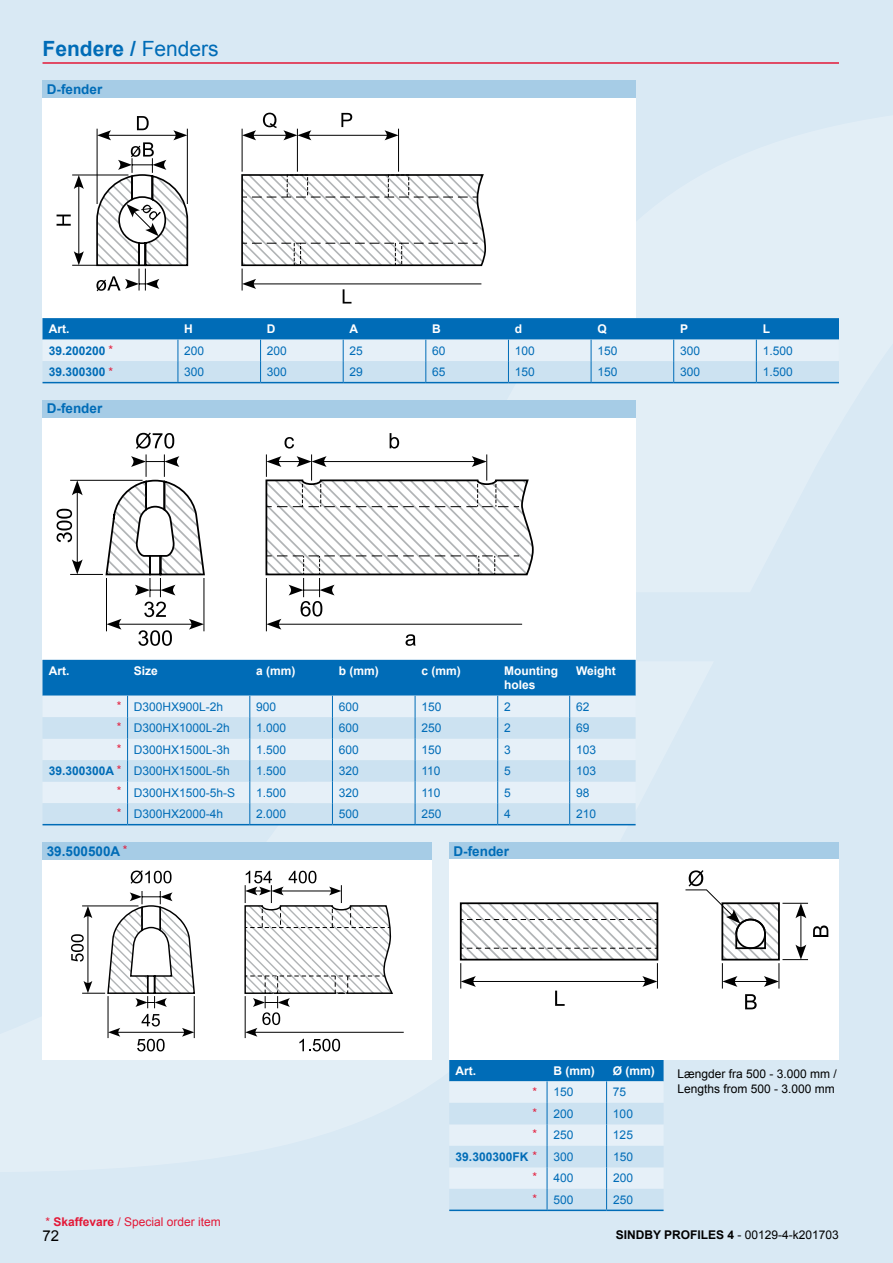
<style>
.page{position:relative;width:893px;height:1263px;background:#d9e9f4}
.page>*{position:absolute;margin:0;border:0;box-sizing:border-box;transform-origin:0 0}
.t1{font:700 21px "Arial";color:#006cb7}
.t2{font:15px "Arial";color:#000}
.t3{font:700 13.5px "Arial";color:#006cb7}
.t4{font:12px "Arial";color:#006cb7}
.t5{font:12px/14.4px "Arial";color:#000}
.t6{font:700 12px/14.4px "Arial";color:#fff}
.t7{font:12px/21.3px "Arial";color:#e31837;text-align:justify}
.t8{font:700 12px "Arial";color:#006cb7}
.s1{font-weight:400}
.s2{font-weight:400;color:#e31837}
.s3{font-weight:700}
</style>
<div class="page">
<hr style="left:43px;top:62px;width:796px;height:2px;background:#e31837">
<div style="left:43px;top:98px;width:593px;height:220px;background:#fff"></div>
<hr style="left:247px;top:135px;width:46px;height:1px;background:#000">
<hr style="left:242px;top:129px;width:1px;height:43px;background:#000">
<hr style="left:297px;top:129px;width:1px;height:43px;background:#000">
<svg style="left:242px;top:130px;width:14px;height:10px"></svg>
<hr style="left:302px;top:135px;width:92px;height:1px;background:#000">
<hr style="left:398px;top:129px;width:1px;height:43px;background:#000">
<svg style="left:384px;top:130px;width:14px;height:10px"></svg>
<svg style="left:283px;top:130px;width:28px;height:10px"></svg>
<svg style="left:57px;top:116px;width:132px;height:175px"></svg>
<svg style="left:263px;top:113px;width:14px;height:15px"></svg>
<svg style="left:341px;top:113px;width:11px;height:14px"></svg>
<svg style="left:241px;top:174px;width:245px;height:129px"></svg>
<div style="left:43px;top:417px;width:593px;height:243px;background:#fff"></div>
<hr style="left:77px;top:485px;width:1px;height:84px;background:#000">
<hr style="left:70px;top:574px;width:33px;height:1px;background:#000">
<hr style="left:70px;top:480px;width:73px;height:1px;background:#000">
<svg style="left:72px;top:480px;width:11px;height:15px"></svg>
<svg style="left:72px;top:559px;width:11px;height:15px"></svg>
<svg style="left:266px;top:433px;width:267px;height:213px"></svg>
<svg style="left:104px;top:432px;width:101px;height:214px"></svg>
<svg style="left:57px;top:509px;width:15px;height:33px"></svg>
<svg style="left:43px;top:318px;width:796px;height:65px"></svg>
<hr style="left:43px;top:824px;width:85px;height:1px;background:#006cb7">
<hr style="left:128px;top:824px;width:122px;height:1px;background:#006cb7">
<hr style="left:250px;top:824px;width:82px;height:1px;background:#006cb7">
<hr style="left:332px;top:824px;width:83px;height:1px;background:#006cb7">
<hr style="left:415px;top:824px;width:83px;height:1px;background:#006cb7">
<hr style="left:498px;top:824px;width:72px;height:1px;background:#006cb7">
<hr style="left:570px;top:824px;width:66px;height:1px;background:#006cb7">
<svg style="left:43px;top:660px;width:593px;height:164px"></svg>
<div style="left:43px;top:859px;width:389px;height:201px;background:#fff"></div>
<hr style="left:112px;top:1032px;width:78px;height:1px;background:#000">
<hr style="left:194px;top:996px;width:1px;height:42px;background:#000">
<hr style="left:108px;top:996px;width:1px;height:42px;background:#000">
<svg style="left:108px;top:1028px;width:12px;height:9px"></svg>
<svg style="left:182px;top:1028px;width:12px;height:9px"></svg>
<hr style="left:249px;top:1032px;width:155px;height:1px;background:#000">
<svg style="left:131px;top:870px;width:41px;height:14px"></svg>
<svg style="left:137px;top:1039px;width:28px;height:12px"></svg>
<svg style="left:142px;top:1014px;width:18px;height:12px"></svg>
<svg style="left:71px;top:891px;width:124px;height:117px"></svg>
<svg style="left:244px;top:871px;width:150px;height:180px"></svg>
<div style="left:43px;top:842px;width:389px;height:17px;background:#a6cce6"></div>
<div style="left:449px;top:842px;width:390px;height:17px;background:#a6cce6"></div>
<div style="left:43px;top:400px;width:593px;height:17px;background:#a6cce6"></div>
<div style="left:43px;top:81px;width:593px;height:17px;background:#a6cce6"></div>
<hr style="left:449px;top:1209px;width:98px;height:2px;background:#006cb7">
<hr style="left:547px;top:1209px;width:60px;height:2px;background:#006cb7">
<hr style="left:607px;top:1209px;width:57px;height:2px;background:#006cb7">
<svg style="left:449px;top:1060px;width:215px;height:150px"></svg>
<div style="left:449px;top:859px;width:390px;height:201px;background:#fff"></div>
<svg style="left:460px;top:870px;width:368px;height:139px"></svg>
<h1 class="t1" style="left:43px;top:35px;width:178px">Fendere / <span class="s1">Fenders</span></h1>
<p class="t3" style="left:47px;top:80px;width:57px">D-fender</p>
<p class="t6" style="left:49px;top:322px;width:22px">Art.</p>
<p class="t6" style="left:184px;top:322px;width:10px">H</p>
<p class="t6" style="left:267px;top:322px;width:10px">D</p>
<p class="t6" style="left:350px;top:322px;width:10px">A</p>
<p class="t6" style="left:432px;top:322px;width:10px">B</p>
<p class="t6" style="left:515px;top:322px;width:9px">d</p>
<p class="t6" style="left:597px;top:322px;width:11px">Q</p>
<p class="t6" style="left:680px;top:322px;width:10px">P</p>
<p class="t6" style="left:763px;top:322px;width:9px">L</p>
<p class="t8" style="left:49px;top:342px;width:66px">39.200200 <span class="s2">*</span></p>
<p class="t4" style="left:184px;top:343px;width:22px">200</p>
<p class="t4" style="left:267px;top:343px;width:22px">200</p>
<p class="t4" style="left:350px;top:343px;width:15px">25</p>
<p class="t4" style="left:432px;top:343px;width:15px">60</p>
<p class="t4" style="left:515px;top:343px;width:22px">100</p>
<p class="t4" style="left:597px;top:343px;width:22px">150</p>
<p class="t4" style="left:680px;top:343px;width:22px">300</p>
<p class="t4" style="left:763px;top:343px;width:32px">1.500</p>
<p class="t8" style="left:49px;top:364px;width:66px">39.300300 <span class="s2">*</span></p>
<p class="t4" style="left:184px;top:364px;width:22px">300</p>
<p class="t4" style="left:267px;top:364px;width:22px">300</p>
<p class="t4" style="left:349px;top:364px;width:15px">29</p>
<p class="t4" style="left:432px;top:364px;width:15px">65</p>
<p class="t4" style="left:515px;top:364px;width:22px">150</p>
<p class="t4" style="left:597px;top:364px;width:22px">150</p>
<p class="t4" style="left:680px;top:364px;width:22px">300</p>
<p class="t4" style="left:763px;top:364px;width:32px">1.500</p>
<p class="t3" style="left:47px;top:400px;width:57px">D-fender</p>
<p class="t6" style="left:49px;top:664px;width:22px">Art.</p>
<p class="t6" style="left:134px;top:664px;width:26px">Size</p>
<p class="t6" style="left:256px;top:664px;width:41px">a (mm)</p>
<p class="t6" style="left:339px;top:664px;width:41px">b (mm)</p>
<p class="t6" style="left:421px;top:664px;width:41px">c (mm)</p>
<p class="t6" style="left:504px;top:664px;width:55px">Mounting holes</p>
<p class="t6" style="left:576px;top:664px;width:41px">Weight</p>
<p class="t4" style="left:134px;top:699px;width:91px">D300HX900L-2h</p>
<p class="t4" style="left:256px;top:699px;width:22px">900</p>
<p class="t4" style="left:339px;top:699px;width:22px">600</p>
<p class="t4" style="left:421px;top:699px;width:22px">150</p>
<p class="t4" style="left:504px;top:699px;width:8px">2</p>
<p class="t4" style="left:576px;top:699px;width:15px">62</p>
<p class="t4" style="left:134px;top:720px;width:98px">D300HX1000L-2h</p>
<p class="t4" style="left:256px;top:720px;width:32px">1.000</p>
<p class="t4" style="left:339px;top:720px;width:22px">600</p>
<p class="t4" style="left:421px;top:720px;width:22px">250</p>
<p class="t4" style="left:504px;top:720px;width:8px">2</p>
<p class="t4" style="left:576px;top:720px;width:15px">69</p>
<p class="t4" style="left:134px;top:742px;width:98px">D300HX1500L-3h</p>
<p class="t4" style="left:256px;top:742px;width:32px">1.500</p>
<p class="t4" style="left:339px;top:742px;width:22px">600</p>
<p class="t4" style="left:421px;top:742px;width:22px">150</p>
<p class="t4" style="left:504px;top:742px;width:8px">3</p>
<p class="t4" style="left:576px;top:742px;width:22px">103</p>
<p class="t8" style="left:49px;top:763px;width:67px">39.300300A</p>
<p class="t4" style="left:134px;top:763px;width:98px">D300HX1500L-5h</p>
<p class="t4" style="left:256px;top:763px;width:32px">1.500</p>
<p class="t4" style="left:339px;top:763px;width:22px">320</p>
<p class="t4" style="left:421px;top:763px;width:21px">110</p>
<p class="t4" style="left:504px;top:763px;width:8px">5</p>
<p class="t4" style="left:576px;top:763px;width:22px">103</p>
<p class="t4" style="left:134px;top:785px;width:103px">D300HX1500-5h-S</p>
<p class="t4" style="left:256px;top:785px;width:32px">1.500</p>
<p class="t4" style="left:339px;top:785px;width:22px">320</p>
<p class="t4" style="left:421px;top:785px;width:21px">110</p>
<p class="t4" style="left:504px;top:785px;width:8px">5</p>
<p class="t4" style="left:576px;top:785px;width:15px">98</p>
<p class="t4" style="left:134px;top:806px;width:91px">D300HX2000-4h</p>
<p class="t4" style="left:256px;top:806px;width:32px">2.000</p>
<p class="t4" style="left:339px;top:806px;width:22px">500</p>
<p class="t4" style="left:421px;top:806px;width:22px">250</p>
<p class="t4" style="left:504px;top:806px;width:8px">4</p>
<p class="t4" style="left:576px;top:806px;width:22px">210</p>
<p class="t3" style="left:47px;top:842px;width:75px">39.500500A</p>
<p class="t3" style="left:453px;top:842px;width:57px">D-fender</p>
<p class="t7" style="left:117px;top:695px;width:6px">* * *</p>
<p class="t7" style="left:117px;top:780px;width:6px">* *</p>
<p class="t7" style="left:117px;top:759px;width:6px">*</p>
<p class="t7" style="left:123px;top:839px;width:6px">*</p>
<p class="t6" style="left:456px;top:1064px;width:22px">Art.</p>
<p class="t6" style="left:553px;top:1064px;width:43px">B (mm)</p>
<p class="t6" style="left:613px;top:1064px;width:43px">Ø (mm)</p>
<p class="t4" style="left:553px;top:1084px;width:22px">150</p>
<p class="t4" style="left:613px;top:1084px;width:15px">75</p>
<p class="t4" style="left:553px;top:1106px;width:22px">200</p>
<p class="t4" style="left:613px;top:1106px;width:22px">100</p>
<p class="t4" style="left:553px;top:1127px;width:22px">250</p>
<p class="t4" style="left:613px;top:1127px;width:22px">125</p>
<p class="t8" style="left:456px;top:1149px;width:74px">39.300300FK</p>
<p class="t4" style="left:553px;top:1149px;width:22px">300</p>
<p class="t4" style="left:613px;top:1149px;width:22px">150</p>
<p class="t4" style="left:553px;top:1170px;width:22px">400</p>
<p class="t4" style="left:613px;top:1170px;width:22px">200</p>
<p class="t4" style="left:553px;top:1192px;width:22px">500</p>
<p class="t4" style="left:613px;top:1192px;width:22px">250</p>
<p class="t7" style="left:532px;top:1081px;width:6px">* * *</p>
<p class="t7" style="left:532px;top:1166px;width:6px">* *</p>
<p class="t7" style="left:532px;top:1145px;width:6px">*</p>
<p class="t5" style="left:677px;top:1067px;width:161px">Længder fra 500 - 3.000 mm /<br>Lengths from 500 - 3.000 mm</p>
<p class="t7" style="left:45px;top:1211px;width:177px">* <span class="s3">Skaffevare</span> / Special order item</p>
<p class="t2" style="left:43px;top:1226px;width:18px">72</p>
<p class="t5" style="left:616px;top:1227px;width:225px"><span class="s3">SINDBY PROFILES 4</span> - 00129-4-k201703</p>
</div>
